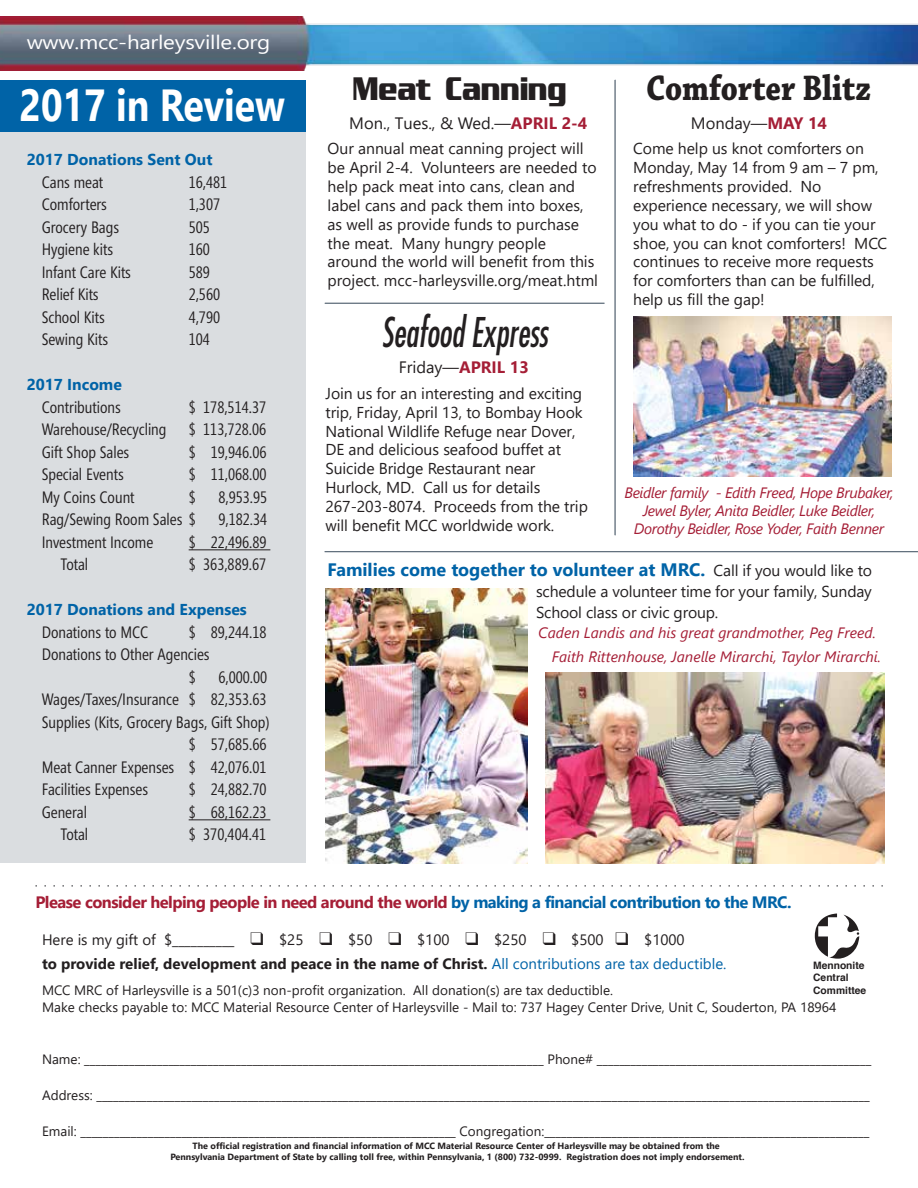
<style>
.page{position:relative;width:918px;height:1188px;background:#fff}
.page>*{position:absolute;margin:0;border:0;box-sizing:border-box;transform-origin:0 0}
.t1{font:700 44.85px "Segoe UI";color:#fff;scale:.84 1}
.t2{font:italic 39.9px "Futura Md Cn BT";color:#231f20;scale:.84 1}
.t3{font:700 37.35px "Chaparral Pro";color:#231f20;scale:.84 1}
.t4{font:700 32.4px "Enter Sansman";color:#231f20;scale:.84 1}
.t5{font:19.5px "Segoe UI";letter-spacing:-.01em;color:#fff;scale:1.15 1}
.t6{font:700 18px "Segoe UI";color:#0063a7}
.t7{font:16.5px "Segoe Condensed";color:#231f20}
.t8{font:700 16.5px "Segoe UI";letter-spacing:-.03em;color:#a51e36}
.t9{font:16.5px "Segoe UI";color:#231f20}
.t10{font:15.75px/18.9px "Segoe UI";letter-spacing:-.005em;color:#231f20}
.t11{font:700 15.75px "Segoe UI";color:#0063a7}
.t12{font:700 15px/24px "Segoe UI";color:#231f20}
.t13{font:italic 15px/18px "Segoe UI";letter-spacing:-.025em;color:#a51e36;text-align:center}
.t14{font:italic 15px/24px "Segoe UI";color:#a51e36}
.t15{font:13.5px/16.2px "Segoe UI";color:#231f20}
.t16{font:700 10.2px/12.3px "Helvetica";color:#231f20}
.t17{font:700 9px/10.8px "Segoe UI";color:#231f20;text-align:center}
.s1{font-weight:700;color:#a51e36}
.s2{font-weight:400;font-size:15.75px;color:#231f20}
.s3{color:#0063a7}
.s4{font-weight:400}
.s5{font-weight:400;color:#0063a7}
</style>
<div class="page">
<div style="left:0;top:80px;width:306px;height:783px;background:#dadde0"></div>
<div style="left:0;top:80px;width:306px;height:52px;background:#0063a7"></div>
<img style="left:633px;top:316px;width:259px;height:161px">
<svg style="left:35px;top:885px;width:848px;height:2px"></svg>
<svg style="left:815px;top:914px;width:44px;height:45px"></svg>
<img style="left:0;top:16px;width:918px;height:54px">
<hr style="left:189px;top:549px;width:81px;height:1px;background:#231f20">
<hr style="left:189px;top:819px;width:81px;height:1px;background:#231f20">
<hr style="left:325px;top:551px;width:593px;height:1px;background:#445464">
<hr style="left:615px;top:80px;width:1px;height:455px;background:#445464">
<img style="left:545px;top:672px;width:339px;height:191px">
<hr style="left:325px;top:303px;width:279px;height:1px;background:#445464">
<img style="left:325px;top:588px;width:202px;height:275px">
<p class="t5" style="left:27px;top:27px;width:213px">www.mcc-harleysville.org</p>
<h1 class="t1" style="left:19px;top:69px;width:318px">2017 in Review</h1>
<p class="t11" style="left:27px;top:147px;width:187px">2017 Donations Sent Out</p>
<p class="t7" style="left:42px;top:173px;width:63px">Cans meat</p>
<p class="t7" style="left:189px;top:173px;width:40px">16,481</p>
<p class="t7" style="left:42px;top:195px;width:67px">Comforters</p>
<p class="t7" style="left:189px;top:195px;width:33px">1,307</p>
<p class="t7" style="left:42px;top:218px;width:79px">Grocery Bags</p>
<p class="t7" style="left:189px;top:218px;width:23px">505</p>
<p class="t7" style="left:42px;top:240px;width:73px">Hygiene kits</p>
<p class="t7" style="left:189px;top:240px;width:23px">160</p>
<p class="t7" style="left:42px;top:263px;width:91px">Infant Care Kits</p>
<p class="t7" style="left:189px;top:263px;width:23px">589</p>
<p class="t7" style="left:42px;top:285px;width:59px">Relief Kits</p>
<p class="t7" style="left:189px;top:285px;width:33px">2,560</p>
<p class="t7" style="left:42px;top:308px;width:65px">School Kits</p>
<p class="t7" style="left:189px;top:308px;width:33px">4,790</p>
<p class="t7" style="left:42px;top:330px;width:68px">Sewing Kits</p>
<p class="t7" style="left:189px;top:330px;width:23px">104</p>
<p class="t11" style="left:27px;top:372px;width:97px">2017 Income</p>
<p class="t7" style="left:42px;top:398px;width:81px">Contributions</p>
<p class="t7" style="left:189px;top:398px;width:79px">$ 178,514.37</p>
<p class="t7" style="left:42px;top:420px;width:126px">Warehouse/Recycling</p>
<p class="t7" style="left:189px;top:420px;width:79px">$ 113,728.06</p>
<p class="t7" style="left:42px;top:443px;width:89px">Gift Shop Sales</p>
<p class="t7" style="left:189px;top:443px;width:79px">$ 19,946.06</p>
<p class="t7" style="left:42px;top:465px;width:84px">Special Events</p>
<p class="t7" style="left:189px;top:465px;width:79px">$ 11,068.00</p>
<p class="t7" style="left:42px;top:488px;width:94px">My Coins Count</p>
<p class="t7" style="left:189px;top:488px;width:9px">$</p>
<p class="t7" style="left:218px;top:488px;width:50px">8,953.95</p>
<p class="t7" style="left:42px;top:510px;width:156px">Rag/Sewing Room Sales $</p>
<p class="t7" style="left:218px;top:510px;width:50px">9,182.34</p>
<p class="t7" style="left:42px;top:533px;width:113px">Investment Income</p>
<p class="t7" style="left:189px;top:533px;width:79px">$ 22,496.89</p>
<p class="t7" style="left:61px;top:555px;width:29px">Total</p>
<p class="t7" style="left:189px;top:555px;width:79px">$ 363,889.67</p>
<p class="t11" style="left:27px;top:597px;width:222px">2017 Donations and Expenses</p>
<p class="t7" style="left:42px;top:623px;width:108px">Donations to MCC</p>
<p class="t7" style="left:189px;top:623px;width:79px">$ 89,244.18</p>
<p class="t7" style="left:42px;top:645px;width:170px">Donations to Other Agencies</p>
<p class="t7" style="left:189px;top:668px;width:9px">$</p>
<p class="t7" style="left:218px;top:668px;width:50px">6,000.00</p>
<p class="t7" style="left:42px;top:690px;width:226px">Wages/Taxes/Insurance $ 82,353.63</p>
<p class="t7" style="left:42px;top:713px;width:230px">Supplies (Kits, Grocery Bags, Gift Shop)</p>
<p class="t7" style="left:189px;top:735px;width:79px">$ 57,685.66</p>
<p class="t7" style="left:42px;top:758px;width:226px">Meat Canner Expenses $ 42,076.01</p>
<p class="t7" style="left:42px;top:780px;width:108px">Facilities Expenses</p>
<p class="t7" style="left:189px;top:780px;width:79px">$ 24,882.70</p>
<p class="t7" style="left:42px;top:803px;width:47px">General</p>
<p class="t7" style="left:189px;top:803px;width:79px">$ 68,162.23</p>
<p class="t7" style="left:61px;top:825px;width:29px">Total</p>
<p class="t7" style="left:189px;top:825px;width:79px">$ 370,404.41</p>
<h3 class="t4" style="left:352px;top:70px;width:257px">Meat Canning</h3>
<p class="t10" style="left:328px;top:139px;width:272px">Our annual meat canning project will be April 2-4. Volunteers are needed to help pack meat into cans, clean and label cans and pack them into boxes, as well as provide funds to purchase the meat. Many hungry people around the world will benefit from this project. mcc-harleysville.org/meat.html</p>
<p class="t9" style="left:349px;top:110px;width:240px">Mon., Tues., &amp; Wed.—<span class="s1">APRIL 2-4</span></p>
<h3 class="t3" style="left:646px;top:67px;width:269px">Comforter Blitz</h3>
<p class="t9" style="left:691px;top:110px;width:138px">Monday—<span class="s1">MAY 14</span></p>
<p class="t10" style="left:633px;top:139px;width:256px">Come help us knot comforters on<br>Monday, May 14 from 9 am – 7 pm, refreshments provided. No experience necessary, we will show you what to do - if you can tie your shoe, you can knot comforters! MCC continues to receive more requests for comforters than can be fulfilled, help us fill the gap!</p>
<h2 class="t2" style="left:382px;top:307px;width:199px">Seafood Express</h2>
<p class="t10" style="left:325px;top:383px;width:264px">Join us for an interesting and exciting trip, Friday, April 13, to Bombay Hook National Wildlife Refuge near Dover, DE and delicious seafood buffet at Suicide Bridge Restaurant near Hurlock, MD. Call us for details 267-203-8074. Proceeds from the trip will benefit MCC worldwide work.</p>
<p class="t6" style="left:328px;top:556px;width:546px">Families come together to volunteer at MRC. <span class="s2">Call if you would like to</span></p>
<p class="t10" style="left:536px;top:581px;width:337px;line-height:20.7px">schedule a volunteer time for your family, Sunday<br>School class or civic group.</p>
<p class="t9" style="left:399px;top:354px;width:132px">Friday—<span class="s1">APRIL 13</span></p>
<p class="t13" style="left:624px;top:482px;width:271px">Beidler family - Edith Freed, Hope Brubaker,<br>Jewel Byler, Anita Beidler, Luke Beidler,<br>Dorothy Beidler, Rose Yoder, Faith Benner</p>
<p class="t14" style="left:552px;top:619px;width:331px;text-indent:-13px">Caden Landis and his great grandmother, Peg Freed.<br>Faith Rittenhouse, Janelle Mirarchi, Taylor Mirarchi.</p>
<p class="t8" style="left:35px;top:889px;width:758px">Please consider helping people in need around the world <span class="s3">by making a financial contribution to the MRC.</span></p>
<p class="t12" style="left:42px;top:927px;width:686px"><span class="s4">Here is my gift of $__________</span> ❑ <span class="s4">$25</span> ❑ <span class="s4">$50</span> ❑ <span class="s4">$100</span> ❑ <span class="s4">$250</span> ❑ <span class="s4">$500</span> ❑ <span class="s4">$1000<br></span>to provide relief, development and peace in the name of Christ. <span class="s5">All contributions are tax deductible.</span></p>
<p class="t15" style="left:42px;top:982px;width:796px">MCC MRC of Harleysville is a 501(c)3 non-profit organization. All donation(s) are tax deductible.<br>Make checks payable to: MCC Material Resource Center of Harleysville - Mail to: 737 Hagey Center Drive, Unit C, Souderton, PA 18964</p>
<p class="t15" style="left:42px;top:1051px;width:831px">Name: __________________________________________________________________________________ Phone# _________________________________________________</p>
<p class="t15" style="left:42px;top:1087px;width:829px">Address: __________________________________________________________________________________________________________________________________________</p>
<p class="t15" style="left:42px;top:1123px;width:829px">Email: ___________________________________________________________________ Congregation:__________________________________________________________</p>
<p class="t16" style="left:813px;top:959px;width:55px">Mennonite<br>Central<br>Committee</p>
<p class="t17" style="left:170px;top:1140px;width:576px">The official registration and financial information of MCC Material Resource Center of Harleysville may be obtained from the<br>Pennsylvania Department of State by calling toll free, within Pennsylvania, 1 (800) 732-0999. Registration does not imply endorsement.</p>
</div>
